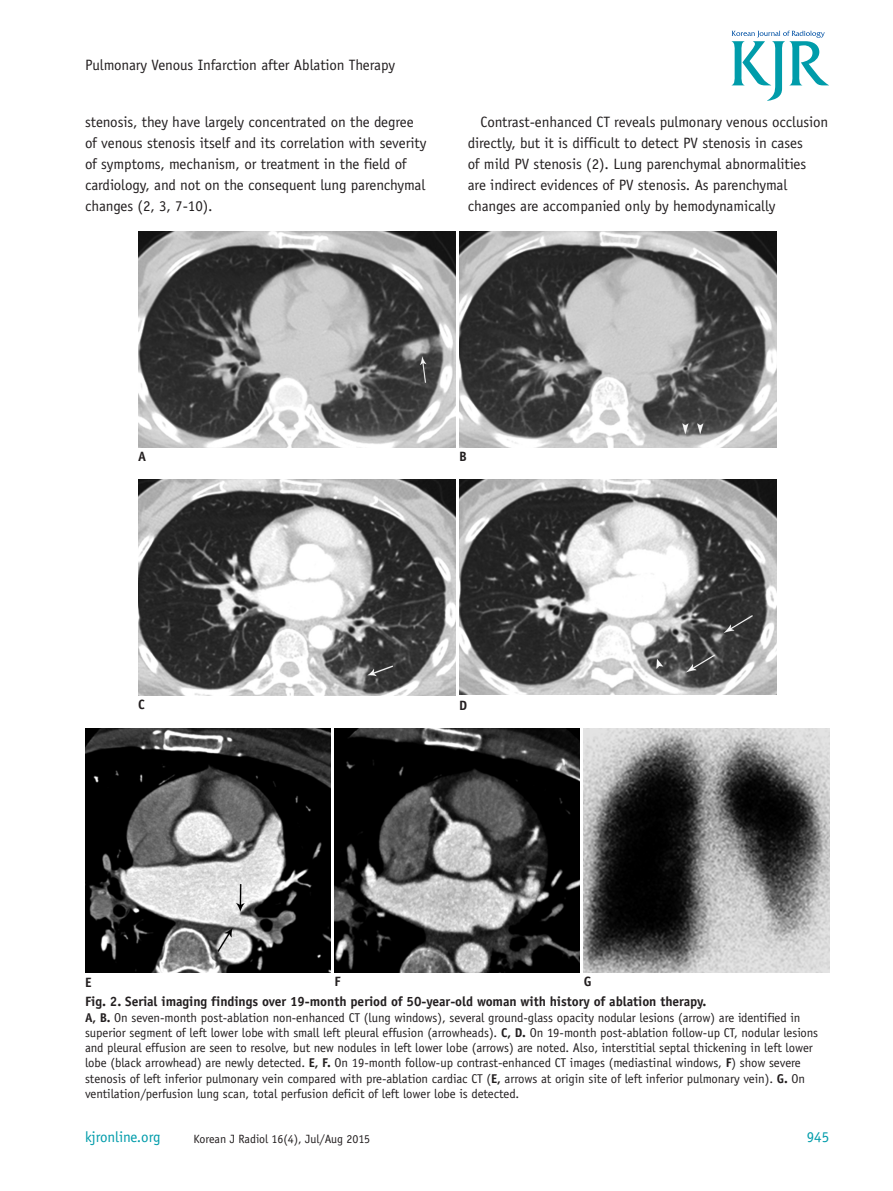
<style>
.page{position:relative;width:893px;height:1191px;background:#fff}
.page>*{position:absolute;margin:0;border:0;box-sizing:border-box;transform-origin:0 0}
.본문{font:15px/21px "Officina Sans Std";letter-spacing:-.005em;color:#231f20}
.t1{font:15px "Officina Sans Std";letter-spacing:-.005em;color:#009caa}
.그림제목{font:700 13.5px "Officina Sans Std";letter-spacing:-.005em;color:#231f20}
.그림제목1{font:12.75px/15.3px "Officina Sans Std";letter-spacing:-.005em;color:#231f20}
.t2{font:12px "Officina Sans Std";letter-spacing:-.005em;color:#231f20}
.s1{font-weight:700}
</style>
<div class="page">
<svg style="left:732px;top:31px;width:97px;height:70px"></svg>
<img style="left:85px;top:728px;width:245px;height:244px">
<img style="left:334px;top:728px;width:246px;height:244px">
<img style="left:584px;top:728px;width:245px;height:244px">
<img style="left:138px;top:232px;width:317px;height:216px">
<img style="left:459px;top:232px;width:317px;height:216px">
<img style="left:138px;top:480px;width:317px;height:216px">
<img style="left:459px;top:479px;width:317px;height:215px">
<p class="본문" style="left:85px;top:54px;width:312px">Pulmonary Venous Infarction after Ablation Therapy</p>
<p class="본문" style="left:85px;top:112px;width:343px">stenosis, they have largely concentrated on the degree of venous stenosis itself and its correlation with severity of symptoms, mechanism, or treatment in the field of cardiology, and not on the consequent lung parenchymal changes (2, 3, 7-10).</p>
<p class="본문" style="left:468px;top:112px;width:362px;text-indent:13px">Contrast-enhanced CT reveals pulmonary venous occlusion directly, but it is difficult to detect PV stenosis in cases<br>of mild PV stenosis (2). Lung parenchymal abnormalities are indirect evidences of PV stenosis. As parenchymal changes are accompanied only by hemodynamically</p>
<p class="그림제목" style="left:138px;top:448px;width:10px">A</p>
<p class="그림제목" style="left:459px;top:448px;width:9px">B</p>
<p class="그림제목" style="left:138px;top:696px;width:8px">C</p>
<p class="그림제목" style="left:459px;top:696px;width:10px">D</p>
<p class="그림제목" style="left:85px;top:973px;width:8px">E</p>
<p class="그림제목" style="left:334px;top:973px;width:8px">F</p>
<p class="그림제목" style="left:584px;top:973px;width:9px">G</p>
<p class="그림제목" style="left:85px;top:993px;width:623px">Fig. 2. Serial imaging findings over 19-month period of 50-year-old woman with history of ablation therapy.</p>
<p class="그림제목1" style="left:85px;top:1009px;width:735px"><span class="s1">A, B.</span> On seven-month post-ablation non-enhanced CT (lung windows), several ground-glass opacity nodular lesions (arrow) are identified in superior segment of left lower lobe with small left pleural effusion (arrowheads). <span class="s1">C, D.</span> On 19-month post-ablation follow-up CT, nodular lesions and pleural effusion are seen to resolve, but new nodules in left lower lobe (arrows) are noted. Also, interstitial septal thickening in left lower lobe (black arrowhead) are newly detected. <span class="s1">E, F.</span> On 19-month follow-up contrast-enhanced CT images (mediastinal windows, <span class="s1">F</span>) show severe stenosis of left inferior pulmonary vein compared with pre-ablation cardiac CT (<span class="s1">E,</span> arrows at origin site of left inferior pulmonary vein). <span class="s1">G.</span> On ventilation/perfusion lung scan, total perfusion deficit of left lower lobe is detected.</p>
<p class="t1" style="left:85px;top:1128px;width:77px">kjronline.org</p>
<p class="t2" style="left:194px;top:1132px;width:178px">Korean J Radiol 16(4), Jul/Aug 2015</p>
<p class="t1" style="left:807px;top:1128px;width:24px">945</p>
</div>
